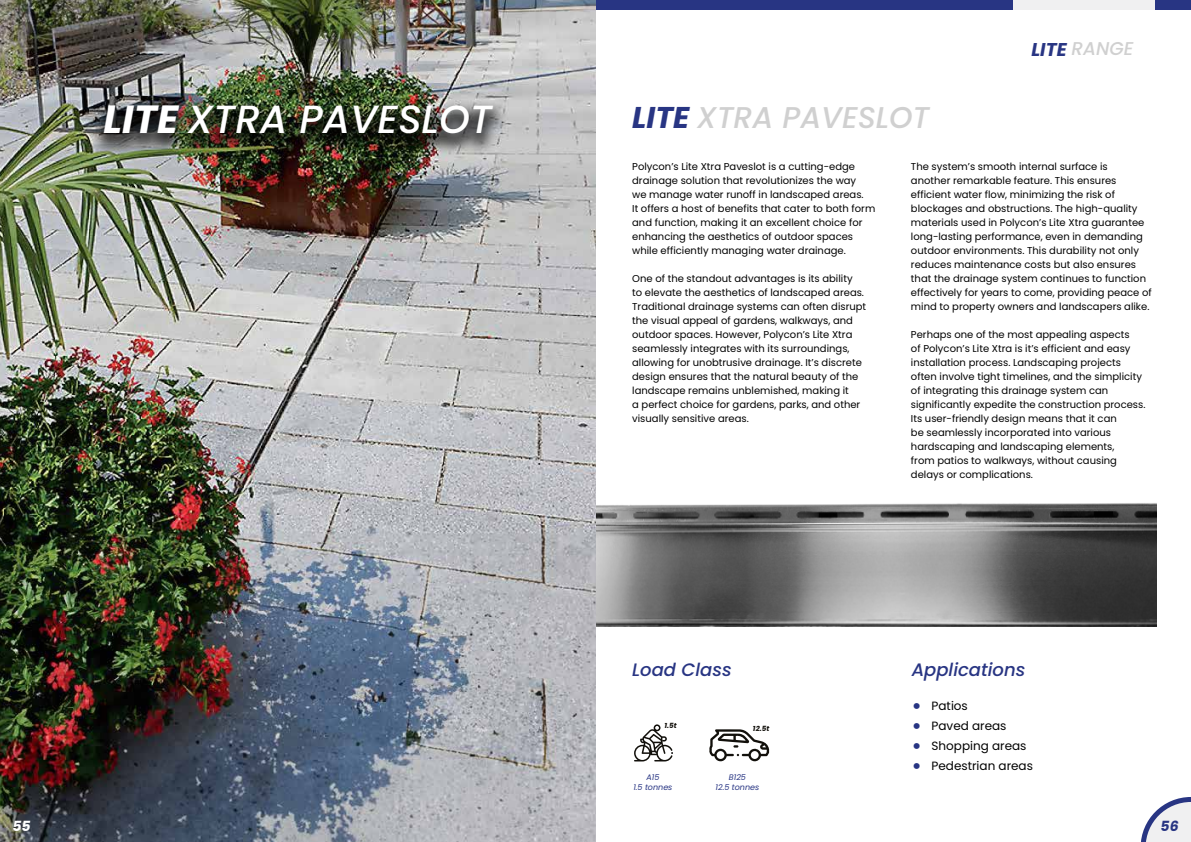
<style>
.page{position:relative;width:1191px;height:842px;background:#fff}
.page>*{position:absolute;margin:0;border:0;box-sizing:border-box;transform-origin:0 0}
.t1{font:italic 500 39.3px "Poppins";color:#fff}
.t2{font:italic 500 30px "Poppins";color:#d0d0d0}
.t3{font:24px/20px "Poppins";color:#283583;text-align:justify}
.t4{font:italic 500 18.5px "Poppins";color:#d0d0d0}
.t5{font:italic 500 18px "Poppins";color:#283583}
.t6{font:italic 700 14px "Poppins";color:#283583}
.t7{font:italic 700 14px "Poppins";color:#fff}
.t8{font:12px/20px "Poppins";color:#000}
.t9{font:10px/14px "Poppins";color:#000}
.t10{font:italic 8px/9.6px "Poppins";color:#283583;text-align:center}
.t11{font:italic 700 7.1px "Poppins";color:#12100b}
.s1{font-weight:700}
.s2{font-weight:700;color:#283583}
</style>
<div class="page">
<div style="left:0;top:0;width:1191px;height:10px;background:#283583"></div>
<div style="left:1013px;top:0;width:142px;height:10px;background:#f0f0f1"></div>
<svg style="left:1141px;top:797px;width:50px;height:45px"></svg>
<img style="left:0;top:0;width:596px;height:842px">
<div style="left:89px;top:99px;width:419px;height:58px;background:#000;opacity:.75"></div>
<img style="left:596px;top:503px;width:560px;height:124px">
<svg style="left:634px;top:724px;width:39px;height:37px"></svg>
<svg style="left:709px;top:729px;width:60px;height:32px"></svg>
<h1 class="t1" style="left:104px;top:97px;width:390px"><span class="s1">LITE</span> XTRA PAVESLOT</h1>
<h3 class="t7" style="left:12px;top:818px;width:20px">55</h3>
<h2 class="t2" style="left:632px;top:100px;width:299px"><span class="s2">LITE</span> XTRA PAVESLOT</h2>
<h3 class="t4" style="left:1031px;top:38px;width:104px"><span class="s2">LITE</span> RANGE</h3>
<p class="t9" style="left:632px;top:159px;width:245px">Polycon’s Lite Xtra Paveslot is a cutting-edge drainage solution that revolutionizes the way<br>we manage water runoff in landscaped areas.<br>It offers a host of benefits that cater to both form and function, making it an excellent choice for enhancing the aesthetics of outdoor spaces while efficiently managing water drainage.</p>
<p class="t9" style="left:632px;top:271px;width:235px">One of the standout advantages is its ability<br>to elevate the aesthetics of landscaped areas.<br>Traditional drainage systems can often disrupt the visual appeal of gardens, walkways, and outdoor spaces. However, Polycon’s Lite Xtra seamlessly integrates with its surroundings, allowing for unobtrusive drainage. It’s discrete design ensures that the natural beauty of the landscape remains unblemished, making it<br>a perfect choice for gardens, parks, and other visually sensitive areas.</p>
<p class="t9" style="left:911px;top:159px;width:242px">The system’s smooth internal surface is<br>another remarkable feature. This ensures efficient water flow, minimizing the risk of blockages and obstructions. The high-quality materials used in Polycon’s Lite Xtra guarantee long-lasting performance, even in demanding outdoor environments. This durability not only reduces maintenance costs but also ensures that the drainage system continues to function effectively for years to come, providing peace of mind to property owners and landscapers alike.</p>
<p class="t9" style="left:911px;top:327px;width:236px">Perhaps one of the most appealing aspects<br>of Polycon’s Lite Xtra is it’s efficient and easy installation process. Landscaping projects often involve tight timelines, and the simplicity of integrating this drainage system can significantly expedite the construction process.<br>Its user-friendly design means that it can<br>be seamlessly incorporated into various hardscaping and landscaping elements,<br>from patios to walkways, without causing delays or complications.</p>
<h3 class="t5" style="left:632px;top:659px;width:101px">Load Class</h3>
<h3 class="t5" style="left:911px;top:659px;width:115px">Applications</h3>
<p class="t11" style="left:664px;top:720px;width:14px">1.5t</p>
<p class="t11" style="left:753px;top:724px;width:18px">12.5t</p>
<p class="t10" style="left:633px;top:772px;width:41px">A15<br>1.5 tonnes</p>
<p class="t10" style="left:715px;top:772px;width:45px">B125<br>12.5 tonnes</p>
<h3 class="t3" style="left:911px;top:696px;width:11px">• • • •</h3>
<p class="t8" style="left:931px;top:696px;width:103px">Patios<br>Paved areas<br>Shopping areas<br>Pedestrian areas</p>
<h3 class="t6" style="left:1160px;top:818px;width:20px">56</h3>
</div>
